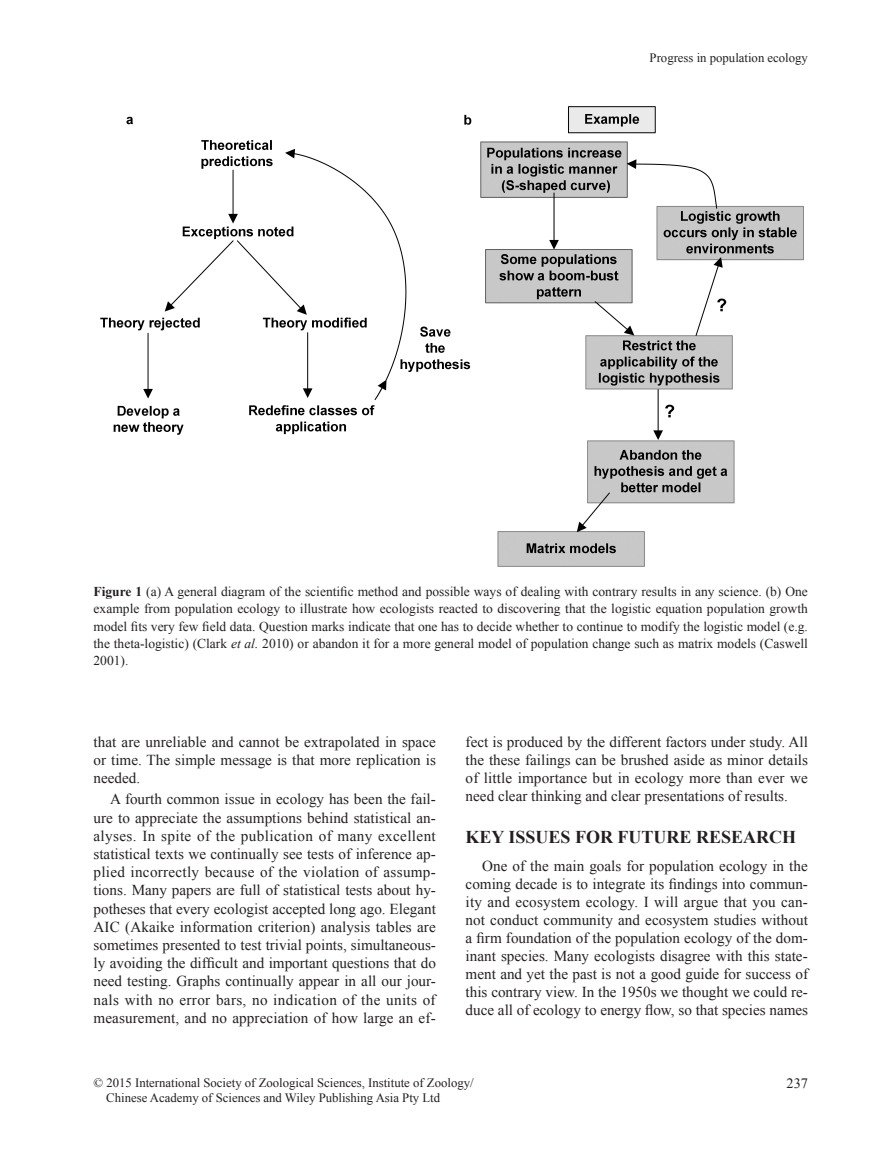
<style>
.page{position:relative;width:893px;height:1170px;background:#fff}
.page>*{position:absolute;margin:0;border:0;box-sizing:border-box;transform-origin:0 0}
.标题1{font:700 18px "Times New Roman";color:#231f20}
.正文{font:15.15px/18.1px "Times New Roman";color:#231f20;text-align:justify}
.t1{font:14.25px "Times New Roman";color:#231f20}
.图注{font:13.5px/17.2px "Times New Roman";color:#231f20;text-align:justify}
.t2{font:12.75px/15.3px "Times New Roman";color:#231f20}
.s1{font-weight:700}
.s2{font-style:italic}
</style>
<div class="page">
<img style="left:100px;top:106px;width:704px;height:460px">
<p class="t2" style="left:650px;top:50px;width:160px">Progress in population ecology</p>
<p class="图注" style="left:94px;top:583px;width:716px"><span class="s1">Figure 1</span> (a) A general diagram of the scientific method and possible ways of dealing with contrary results in any science. (b) One example from population ecology to illustrate how ecologists reacted to discovering that the logistic equation population growth model fits very few field data. Question marks indicate that one has to decide whether to continue to modify the logistic model (e.g. the theta-logistic) (Clark <span class="s2">et al.</span> 2010) or abandon it for a more general model of population change such as matrix models (Caswell 2001).</p>
<p class="正文" style="left:94px;top:732px;width:344px">that are unreliable and cannot be extrapolated in space or time. The simple message is that more replication is needed.</p>
<p class="正文" style="left:94px;top:790px;width:344px;text-indent:17px">A fourth common issue in ecology has been the fail&shy;ure to appreciate the assumptions behind statistical an&shy;alyses. In spite of the publication of many excellent statistical texts we continually see tests of inference ap&shy;plied incorrectly because of the violation of assump&shy;tions. Many papers are full of statistical tests about hy&shy;potheses that every ecologist accepted long ago. Elegant AIC (Akaike information criterion) analysis tables are sometimes presented to test trivial points, simultaneous&shy;ly avoiding the difficult and important questions that do need testing. Graphs continually appear in all our jour&shy;nals with no error bars, no indication of the units of measurement, and no appreciation of how large an ef-</p>
<p class="正文" style="left:466px;top:732px;width:344px">fect is produced by the different factors under study. All the these failings can be brushed aside as minor details of little importance but in ecology more than ever we need clear thinking and clear presentations of results.</p>
<p class="标题1" style="left:466px;top:824px;width:332px">KEY ISSUES FOR FUTURE RESEARCH</p>
<p class="正文" style="left:466px;top:856px;width:344px;text-indent:17px">One of the main goals for population ecology in the coming decade is to integrate its findings into commun&shy;ity and ecosystem ecology. I will argue that you can&shy;not conduct community and ecosystem studies without a firm foundation of the population ecology of the dom&shy;inant species. Many ecologists disagree with this state&shy;ment and yet the past is not a good guide for success of this contrary view. In the 1950s we thought we could re&shy;duce all of ecology to energy flow, so that species names</p>
<p class="t2" style="left:106px;top:1074px;width:369px;text-indent:-13px">© 2015 International Society of Zoological Sciences, Institute of Zoology/<br>Chinese Academy of Sciences and Wiley Publishing Asia Pty Ltd</p>
<p class="t1" style="left:786px;top:1073px;width:23px">237</p>
</div>
